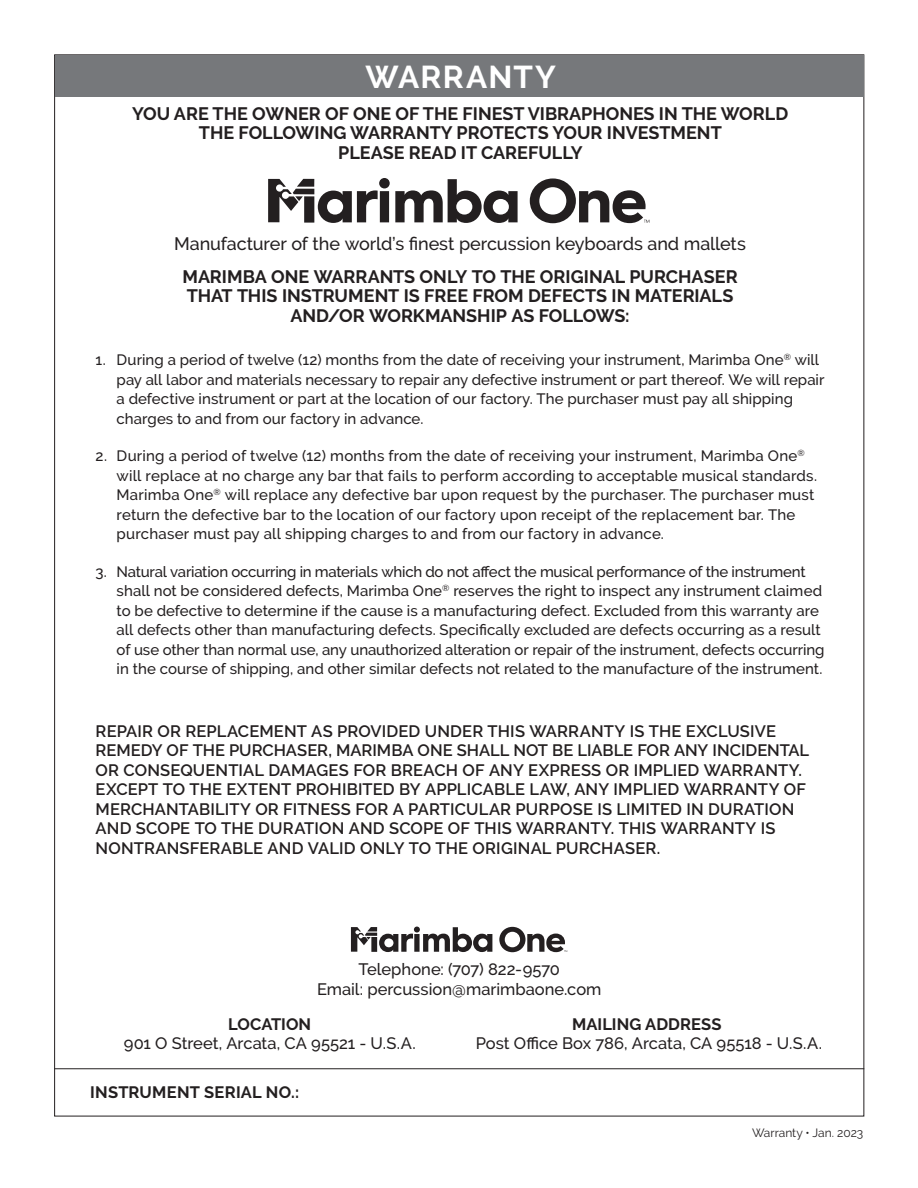
<style>
.page{position:relative;width:918px;height:1188px;background:#fff}
.page>*{position:absolute;margin:0;border:0;box-sizing:border-box;transform-origin:0 0}
.t1{font:700 31.5px "Raleway";letter-spacing:.04em;color:#fff}
.t2{font:700 18px/19.5px "Raleway";color:#231f20;text-align:center}
.t3{font:500 18px/33px "Raleway";letter-spacing:-.005em;color:#231f20;text-align:center}
.t4{font:600 16.5px/19.5px "Raleway";letter-spacing:.005em;color:#231f20}
.t5{font:500 16.5px/19.5px "Raleway";color:#231f20;text-align:center}
.t6{font:700 16.5px "Raleway";letter-spacing:.015em;color:#231f20}
.t7{font:500 15px/19.5px "Raleway";letter-spacing:.005em;color:#231f20}
.t8{font:12px "Raleway";color:#231f20}
.s1{font-weight:700}
</style>
<div class="page">
<div style="left:55px;top:55px;width:808px;height:42px;background:#76787b"></div>
<svg style="left:268px;top:178px;width:250px;height:45px"></svg>
<svg style="left:530px;top:178px;width:119px;height:45px"></svg>
<svg style="left:351px;top:927px;width:141px;height:25px"></svg>
<svg style="left:499px;top:927px;width:68px;height:25px"></svg>
<hr style="left:54px;top:1068px;width:810px;height:1px;background:#231f20">
<p class="t1" style="left:365px;top:59px;width:192px">WARRANTY</p>
<p class="t2" style="left:132px;top:104px;width:658px">YOU ARE THE OWNER OF ONE OF THE FINEST VIBRAPHONES IN THE WORLD<br>THE FOLLOWING WARRANTY PROTECTS YOUR INVESTMENT<br>PLEASE READ IT CAREFULLY</p>
<p class="t3" style="left:174px;top:227px;width:573px">Manufacturer of the world’s finest percussion keyboards and mallets<br><span class="s1">MARIMBA ONE WARRANTS ONLY TO THE ORIGINAL PURCHASER</span></p>
<p class="t2" style="left:187px;top:286px;width:548px">THAT THIS INSTRUMENT IS FREE FROM DEFECTS IN MATERIALS<br>AND/OR WORKMANSHIP AS FOLLOWS:</p>
<p class="t7" style="left:117px;top:350px;width:709px;text-indent:-21px">1. During a period of twelve (12) months from the date of receiving your instrument, Marimba One<sup>®</sup> will pay all labor and materials necessary to repair any defective instrument or part thereof. We will repair a defective instrument or part at the location of our factory. The purchaser must pay all shipping charges to and from our factory in advance.</p>
<p class="t7" style="left:117px;top:446px;width:702px;text-indent:-21px">2. During a period of twelve (12) months from the date of receiving your instrument, Marimba One<sup>® </sup>will replace at no charge any bar that fails to perform according to acceptable musical standards.<br>Marimba One<sup>®</sup> will replace any defective bar upon request by the purchaser. The purchaser must return the defective bar to the location of our factory upon receipt of the replacement bar. The purchaser must pay all shipping charges to and from our factory in advance.</p>
<p class="t7" style="left:117px;top:562px;width:710px;text-indent:-21px">3. Natural variation occurring in materials which do not affect the musical performance of the instrument shall not be considered defects, Marimba One<sup>®</sup> reserves the right to inspect any instrument claimed to be defective to determine if the cause is a manufacturing defect. Excluded from this warranty are all defects other than manufacturing defects. Specifically excluded are defects occurring as a result of use other than normal use, any unauthorized alteration or repair of the instrument, defects occurring in the course of shipping, and other similar defects not related to the manufacture of the instrument.</p>
<p class="t4" style="left:96px;top:721px;width:715px">REPAIR OR REPLACEMENT AS PROVIDED UNDER THIS WARRANTY IS THE EXCLUSIVE REMEDY OF THE PURCHASER, MARIMBA ONE SHALL NOT BE LIABLE FOR ANY INCIDENTAL OR CONSEQUENTIAL DAMAGES FOR BREACH OF ANY EXPRESS OR IMPLIED WARRANTY.<br>EXCEPT TO THE EXTENT PROHIBITED BY APPLICABLE LAW, ANY IMPLIED WARRANTY OF MERCHANTABILITY OR FITNESS FOR A PARTICULAR PURPOSE IS LIMITED IN DURATION AND SCOPE TO THE DURATION AND SCOPE OF THIS WARRANTY. THIS WARRANTY IS NONTRANSFERABLE AND VALID ONLY TO THE ORIGINAL PURCHASER.</p>
<p class="t5" style="left:317px;top:960px;width:286px">Telephone: (707) 822-9570<br>Email: percussion@marimbaone.com</p>
<p class="t5" style="left:124px;top:1014px;width:294px"><span class="s1">LOCATION<br></span>901 O Street, Arcata, CA 95521 - U.S.A.</p>
<p class="t5" style="left:476px;top:1014px;width:348px"><span class="s1">MAILING ADDRESS<br></span>Post Office Box 786, Arcata, CA 95518 - U.S.A.</p>
<p class="t6" style="left:90px;top:1083px;width:210px">INSTRUMENT SERIAL NO.:</p>
<p class="t8" style="left:752px;top:1126px;width:113px">Warranty • Jan. 2023</p>
</div>
